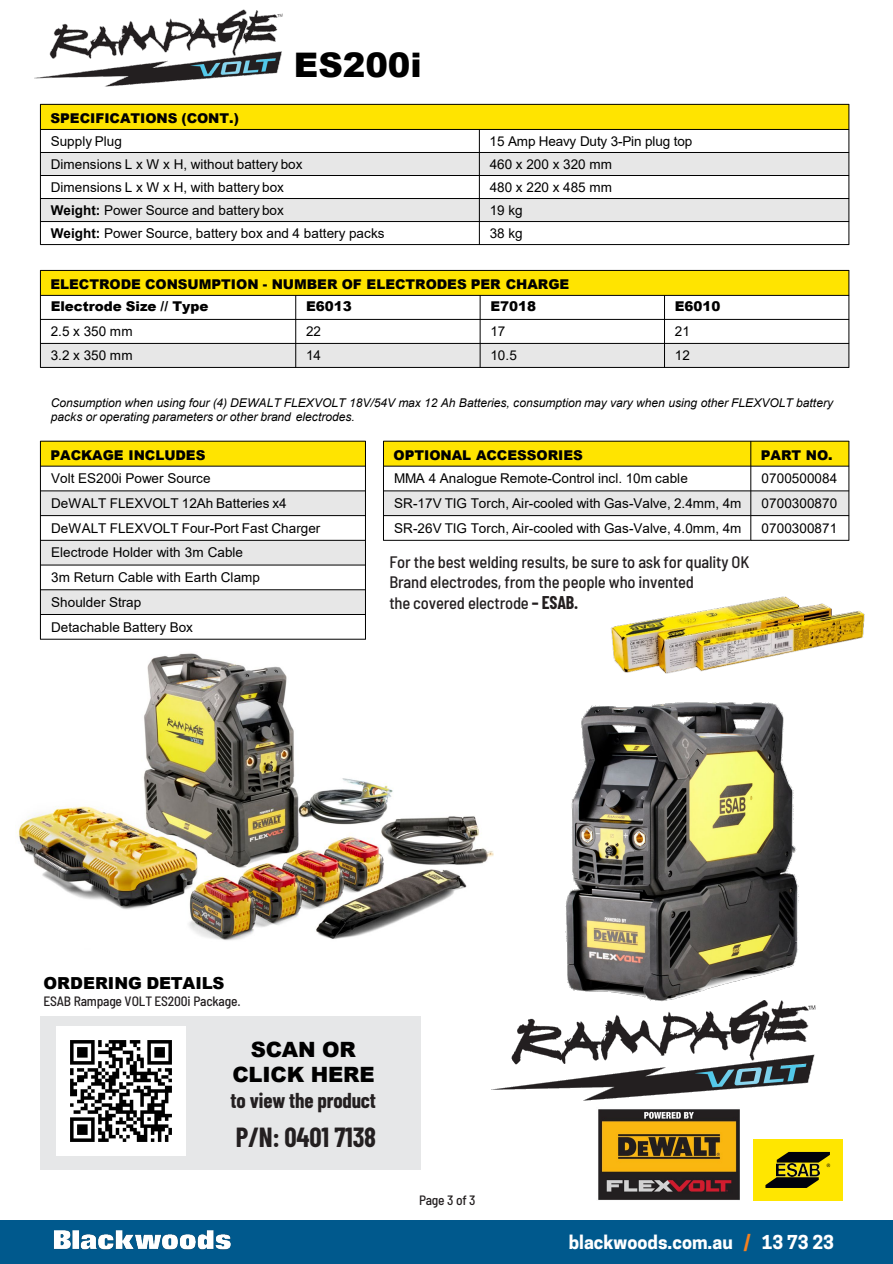
<style>
.page{position:relative;width:893px;height:1264px;background:#fff}
.page>*{position:absolute;margin:0;border:0;box-sizing:border-box;transform-origin:0 0}
.t1{font:900 33.9px "Arial";color:#000}
.t2{font:700 27px "Barlow Condensed";letter-spacing:-.005em;color:#231f20}
.t3{font:700 21px "Barlow Condensed";letter-spacing:-.01em;color:#231f20}
.t4{font:900 21px/25.2px "Arial";letter-spacing:-.01em;color:#000;text-align:center}
.t5{font:700 18px "Cooper Hewitt";color:#fff}
.t6{font:500 semi-condensed 16.5px/19.8px "Barlow";letter-spacing:-.01em;color:#231f20}
.t7{font:900 16.5px "Arial";letter-spacing:-.005em;color:#000}
.t8{font:13.5px "Arial";letter-spacing:.005em;color:#000}
.t9{font:900 13.5px "Arial";color:#000}
.t10{font:500 semi-condensed 13.5px "Barlow";letter-spacing:-.015em;color:#231f20}
.t11{font:italic 12px/14.4px "Arial";letter-spacing:-.005em;color:#000}
.s1{font-weight:700}
.s2{font-family:"Barlow Condensed";font-weight:700;font-stretch:normal;font-size:18px}
.s3{color:#f5811f}
</style>
<div class="page">
<div style="left:0;top:1219px;width:892px;height:44px;background:#00598d"></div>
<div style="left:753px;top:1138px;width:89px;height:62px;background:#ffe600"></div>
<img style="left:776px;top:1166px;width:43px;height:10px">
<svg style="left:765px;top:1176px;width:53px;height:11px"></svg>
<svg style="left:776px;top:1151px;width:54px;height:15px"></svg>
<div style="left:40px;top:104px;width:808px;height:25px;background:#ffe400"></div>
<div style="left:40px;top:152px;width:439px;height:23px;background:#e7e7e7"></div>
<div style="left:479px;top:152px;width:369px;height:23px;background:#e7e7e7"></div>
<div style="left:40px;top:198px;width:439px;height:23px;background:#e7e7e7"></div>
<div style="left:479px;top:198px;width:369px;height:23px;background:#e7e7e7"></div>
<hr style="left:479px;top:129px;width:1px;height:116px;background:#000">
<hr style="left:40px;top:129px;width:809px;height:1px;background:#000">
<hr style="left:40px;top:152px;width:809px;height:1px;background:#000">
<hr style="left:40px;top:175px;width:809px;height:1px;background:#000">
<hr style="left:40px;top:198px;width:809px;height:1px;background:#000">
<hr style="left:40px;top:221px;width:809px;height:1px;background:#000">
<hr style="left:40px;top:104px;width:1px;height:141px;background:#000">
<hr style="left:848px;top:104px;width:1px;height:141px;background:#000">
<hr style="left:40px;top:104px;width:809px;height:1px;background:#000">
<hr style="left:40px;top:244px;width:809px;height:1px;background:#000">
<div style="left:40px;top:270px;width:808px;height:25px;background:#ffe400"></div>
<div style="left:40px;top:343px;width:256px;height:24px;background:#e7e7e7"></div>
<div style="left:296px;top:343px;width:184px;height:24px;background:#e7e7e7"></div>
<div style="left:480px;top:343px;width:184px;height:24px;background:#e7e7e7"></div>
<div style="left:664px;top:343px;width:184px;height:24px;background:#e7e7e7"></div>
<svg style="left:295px;top:296px;width:1px;height:71px"></svg>
<svg style="left:480px;top:296px;width:1px;height:71px"></svg>
<svg style="left:664px;top:296px;width:1px;height:71px"></svg>
<hr style="left:40px;top:295px;width:809px;height:1px;background:#000">
<hr style="left:40px;top:319px;width:809px;height:1px;background:#000">
<hr style="left:40px;top:343px;width:809px;height:1px;background:#000">
<hr style="left:40px;top:270px;width:1px;height:97px;background:#000">
<hr style="left:848px;top:270px;width:1px;height:97px;background:#000">
<hr style="left:40px;top:270px;width:809px;height:1px;background:#000">
<hr style="left:40px;top:367px;width:809px;height:1px;background:#000">
<div style="left:41px;top:1016px;width:380px;height:153px;background:#e6e7e8"></div>
<div style="left:40px;top:441px;width:325px;height:25px;background:#ffe400"></div>
<div style="left:40px;top:491px;width:325px;height:24px;background:#e7e7e7"></div>
<div style="left:40px;top:540px;width:325px;height:25px;background:#e7e7e7"></div>
<div style="left:40px;top:589px;width:325px;height:25px;background:#e7e7e7"></div>
<hr style="left:40px;top:466px;width:325px;height:1px;background:#000">
<hr style="left:40px;top:490px;width:325px;height:1px;background:#000">
<hr style="left:40px;top:515px;width:325px;height:1px;background:#000">
<hr style="left:40px;top:540px;width:325px;height:1px;background:#000">
<hr style="left:40px;top:564px;width:325px;height:1px;background:#000">
<hr style="left:40px;top:589px;width:325px;height:1px;background:#000">
<hr style="left:40px;top:614px;width:325px;height:1px;background:#000">
<hr style="left:40px;top:441px;width:1px;height:198px;background:#000">
<hr style="left:365px;top:441px;width:1px;height:198px;background:#000">
<hr style="left:40px;top:441px;width:325px;height:1px;background:#000">
<hr style="left:40px;top:638px;width:325px;height:1px;background:#000">
<img style="left:18px;top:653px;width:475px;height:288px">
<img style="left:598px;top:1109px;width:141px;height:91px">
<div style="left:383px;top:441px;width:367px;height:25px;background:#ffe400"></div>
<div style="left:750px;top:441px;width:98px;height:25px;background:#ffe400"></div>
<div style="left:383px;top:491px;width:367px;height:24px;background:#e7e7e7"></div>
<div style="left:750px;top:491px;width:98px;height:24px;background:#e7e7e7"></div>
<hr style="left:750px;top:441px;width:1px;height:99px;background:#000">
<hr style="left:383px;top:466px;width:367px;height:1px;background:#000">
<hr style="left:750px;top:466px;width:99px;height:1px;background:#000">
<hr style="left:383px;top:490px;width:367px;height:1px;background:#000">
<hr style="left:750px;top:490px;width:99px;height:1px;background:#000">
<hr style="left:383px;top:515px;width:367px;height:1px;background:#000">
<hr style="left:750px;top:515px;width:99px;height:1px;background:#000">
<hr style="left:383px;top:441px;width:1px;height:99px;background:#000">
<hr style="left:848px;top:441px;width:1px;height:99px;background:#000">
<hr style="left:383px;top:441px;width:466px;height:1px;background:#000">
<hr style="left:383px;top:540px;width:367px;height:1px;background:#000">
<hr style="left:750px;top:540px;width:99px;height:1px;background:#000">
<img style="left:565px;top:705px;width:234px;height:289px">
<img style="left:610px;top:596px;width:255px;height:109px">
<img style="left:34px;top:9px;width:249px;height:78px">
<img style="left:491px;top:994px;width:325px;height:107px">
<img style="left:57px;top:1026px;width:128px;height:129px">
<img style="left:31px;top:1219px;width:219px;height:31px">
<p class="t1" style="left:294px;top:40px;width:129px">ES200i</p>
<p class="t9" style="left:50px;top:108px;width:190px">SPECIFICATIONS (CONT.)</p>
<p class="t8" style="left:51px;top:131px;width:73px">Supply Plug</p>
<p class="t8" style="left:489px;top:131px;width:204px">15 Amp Heavy Duty 3-Pin plug top</p>
<p class="t8" style="left:51px;top:154px;width:253px">Dimensions L x W x H, without battery box</p>
<p class="t8" style="left:489px;top:154px;width:124px">460 x 200 x 320 mm</p>
<p class="t8" style="left:51px;top:177px;width:235px">Dimensions L x W x H, with battery box</p>
<p class="t8" style="left:489px;top:177px;width:124px">480 x 220 x 485 mm</p>
<p class="t8" style="left:51px;top:200px;width:235px"><span class="s1">Weight:</span> Power Source and battery box</p>
<p class="t8" style="left:489px;top:200px;width:35px">19 kg</p>
<p class="t8" style="left:51px;top:223px;width:335px"><span class="s1">Weight:</span> Power Source, battery box and 4 battery packs</p>
<p class="t8" style="left:489px;top:223px;width:35px">38 kg</p>
<p class="t9" style="left:50px;top:274px;width:520px">ELECTRODE CONSUMPTION - NUMBER OF ELECTRODES PER CHARGE</p>
<p class="t9" style="left:51px;top:296px;width:159px">Electrode Size // Type</p>
<p class="t9" style="left:306px;top:296px;width:47px">E6013</p>
<p class="t9" style="left:490px;top:296px;width:47px">E7018</p>
<p class="t9" style="left:674px;top:296px;width:47px">E6010</p>
<p class="t8" style="left:51px;top:322px;width:83px">2.5 x 350 mm</p>
<p class="t8" style="left:306px;top:322px;width:17px">22</p>
<p class="t8" style="left:490px;top:322px;width:17px">17</p>
<p class="t8" style="left:674px;top:322px;width:17px">21</p>
<p class="t8" style="left:51px;top:346px;width:83px">3.2 x 350 mm</p>
<p class="t8" style="left:306px;top:346px;width:17px">14</p>
<p class="t8" style="left:490px;top:346px;width:28px">10.5</p>
<p class="t8" style="left:674px;top:346px;width:17px">12</p>
<p class="t11" style="left:51px;top:395px;width:783px">Consumption when using four (4) DEWALT FLEXVOLT 18V/54V max 12 Ah Batteries, consumption may vary when using other FLEXVOLT battery packs or operating parameters or other brand electrodes.</p>
<p class="t9" style="left:50px;top:445px;width:156px">PACKAGE INCLUDES</p>
<p class="t8" style="left:51px;top:469px;width:161px">Volt ES200i Power Source</p>
<p class="t8" style="left:51px;top:494px;width:237px">DeWALT FLEXVOLT 12Ah Batteries x4</p>
<p class="t8" style="left:51px;top:518px;width:271px">DeWALT FLEXVOLT Four-Port Fast Charger</p>
<p class="t8" style="left:51px;top:543px;width:193px">Electrode Holder with 3m Cable</p>
<p class="t8" style="left:51px;top:568px;width:210px">3m Return Cable with Earth Clamp</p>
<p class="t8" style="left:51px;top:592px;width:92px">Shoulder Strap</p>
<p class="t8" style="left:51px;top:617px;width:143px">Detachable Battery Box</p>
<p class="t9" style="left:393px;top:445px;width:191px">OPTIONAL ACCESSORIES</p>
<p class="t9" style="left:760px;top:445px;width:73px">PART NO.</p>
<p class="t8" style="left:394px;top:469px;width:295px">MMA 4 Analogue Remote-Control incl. 10m cable</p>
<p class="t8" style="left:761px;top:469px;width:77px">0700500084</p>
<p class="t8" style="left:394px;top:494px;width:348px">SR-17V TIG Torch, Air-cooled with Gas-Valve, 2.4mm, 4m</p>
<p class="t8" style="left:761px;top:494px;width:77px">0700300870</p>
<p class="t8" style="left:394px;top:518px;width:348px">SR-26V TIG Torch, Air-cooled with Gas-Valve, 4.0mm, 4m</p>
<p class="t8" style="left:761px;top:518px;width:77px">0700300871</p>
<p class="t6" style="left:389px;top:551px;width:361px">For the best welding results, be sure to ask for quality OK<br>Brand electrodes, from the people who invented</p>
<p class="t6" style="left:389px;top:592px;width:190px">the covered electrode <span class="s2">– ESAB.</span></p>
<p class="t7" style="left:43px;top:970px;width:182px">ORDERING DETAILS</p>
<p class="t10" style="left:43px;top:991px;width:199px">ESAB Rampage VOLT ES200i Package.</p>
<p class="t4" style="left:232px;top:1035px;width:144px">SCAN OR<br>CLICK HERE</p>
<p class="t3" style="left:230px;top:1085px;width:147px">to view the product</p>
<p class="t2" style="left:236px;top:1117px;width:142px">P/N: 0401 7138</p>
<p class="t10" style="left:419px;top:1189px;width:58px">Page 3 of 3</p>
<p class="t5" style="left:569px;top:1231px;width:266px">blackwoods.com.au <span class="s3">/</span> 13 73 23</p>
</div>
